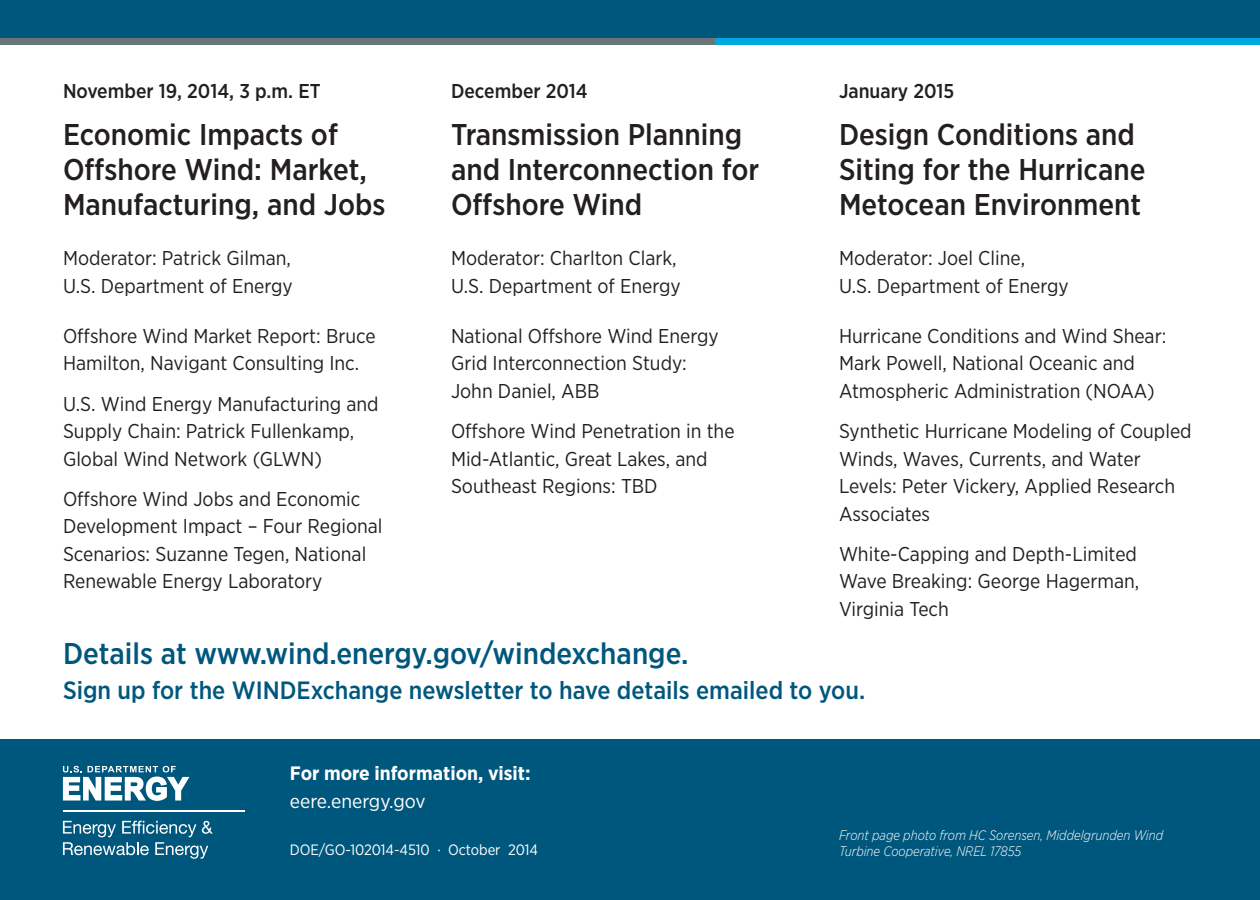
<style>
.page{position:relative;width:1260px;height:900px;background:#fff}
.page>*{position:absolute;margin:0;border:0;box-sizing:border-box;transform-origin:0 0}
.Webinar_titles{font:500 30px/35px "Gotham Narrow";color:#231f20}
.text_Back{font:500 30px "Gotham Narrow";color:#00577d}
.text_Back-2{font:500 25px "Gotham Narrow";color:#00577d}
.text_Back-3{font:20px/27.5px "Gotham Narrow";color:#231f20}
.text_Back-4{font:500 20px "Gotham Narrow";color:#231f20}
.t1{font:700 19.5px/27.5px "Gotham Narrow";color:#fff}
.t2{font:15px "Gotham Narrow";letter-spacing:-.005em;color:#fff}
.photo_credits{font:italic 300 13.75px/17px "Gotham Narrow";color:#fff;scale:.96 1}
.s1{font-weight:400}
</style>
<div class="page">
<div style="left:0;top:0;width:1260px;height:39px;background:#00577d"></div>
<div style="left:0;top:39px;width:717px;height:6px;background:#6a747b"></div>
<div style="left:716px;top:39px;width:544px;height:6px;background:#00a8e2"></div>
<div style="left:0;top:740px;width:1260px;height:160px;background:#00577d"></div>
<svg style="left:63px;top:766px;width:126px;height:35px"></svg>
<hr style="left:63px;top:810px;width:181px;height:1px;background:#fff">
<svg style="left:63px;top:821px;width:150px;height:38px"></svg>
<p class="text_Back-4" style="left:63px;top:78px;width:259px">November 19, 2014, 3 p.m. ET</p>
<p class="Webinar_titles" style="left:63px;top:117px;width:324px">Economic Impacts of<br>Offshore Wind: Market,<br>Manufacturing, and Jobs</p>
<p class="text_Back-3" style="left:63px;top:244px;width:231px">Moderator: Patrick Gilman,<br>U.S. Department of Energy</p>
<p class="text_Back-3" style="left:63px;top:322px;width:314px">Offshore Wind Market Report: Bruce<br>Hamilton, Navigant Consulting Inc.</p>
<p class="text_Back-3" style="left:63px;top:389px;width:317px">U.S. Wind Energy Manufacturing and<br>Supply Chain: Patrick Fullenkamp,<br>Global Wind Network (GLWN)</p>
<p class="text_Back-3" style="left:63px;top:485px;width:321px">Offshore Wind Jobs and Economic Development Impact – Four Regional Scenarios: Suzanne Tegen, National Renewable Energy Laboratory</p>
<p class="text_Back-4" style="left:451px;top:78px;width:138px">December 2014</p>
<p class="Webinar_titles" style="left:451px;top:117px;width:310px">Transmission Planning and Interconnection for<br>Offshore Wind</p>
<p class="text_Back-3" style="left:451px;top:244px;width:231px">Moderator: Charlton Clark,<br>U.S. Department of Energy</p>
<p class="text_Back-3" style="left:451px;top:322px;width:269px">National Offshore Wind Energy<br>Grid Interconnection Study:<br>John Daniel, ABB</p>
<p class="text_Back-3" style="left:451px;top:417px;width:285px">Offshore Wind Penetration in the<br>Mid-Atlantic, Great Lakes, and<br>Southeast Regions: TBD</p>
<p class="text_Back-4" style="left:839px;top:78px;width:117px">January 2015</p>
<p class="Webinar_titles" style="left:839px;top:117px;width:308px">Design Conditions and<br>Siting for the Hurricane<br>Metocean Environment</p>
<p class="text_Back-3" style="left:839px;top:244px;width:231px">Moderator: Joel Cline,<br>U.S. Department of Energy</p>
<p class="text_Back-3" style="left:839px;top:322px;width:329px">Hurricane Conditions and Wind Shear:<br>Mark Powell, National Oceanic and<br>Atmospheric Administration (NOAA)</p>
<p class="text_Back-3" style="left:839px;top:417px;width:354px">Synthetic Hurricane Modeling of Coupled<br>Winds, Waves, Currents, and Water<br>Levels: Peter Vickery, Applied Research<br>Associates</p>
<p class="text_Back-3" style="left:839px;top:540px;width:302px">White-Capping and Depth-Limited<br>Wave Breaking: George Hagerman,<br>Virginia Tech</p>
<p class="text_Back" style="left:63px;top:634px;width:627px">Details at www.wind.energy.gov/windexchange.</p>
<p class="text_Back-2" style="left:63px;top:674px;width:804px">Sign up for the WINDExchange newsletter to have details emailed to you.</p>
<p class="t1" style="left:290px;top:759px;width:242px">For more information, visit: <span class="s1">eere.energy.gov</span></p>
<p class="t2" style="left:290px;top:841px;width:250px">DOE/GO-102014-4510 · October 2014</p>
<p class="photo_credits" style="left:839px;top:826px;width:339px">Front page photo from HC Sorensen, Middelgrunden Wind<br>Turbine Cooperative, NREL 17855</p>
</div>
